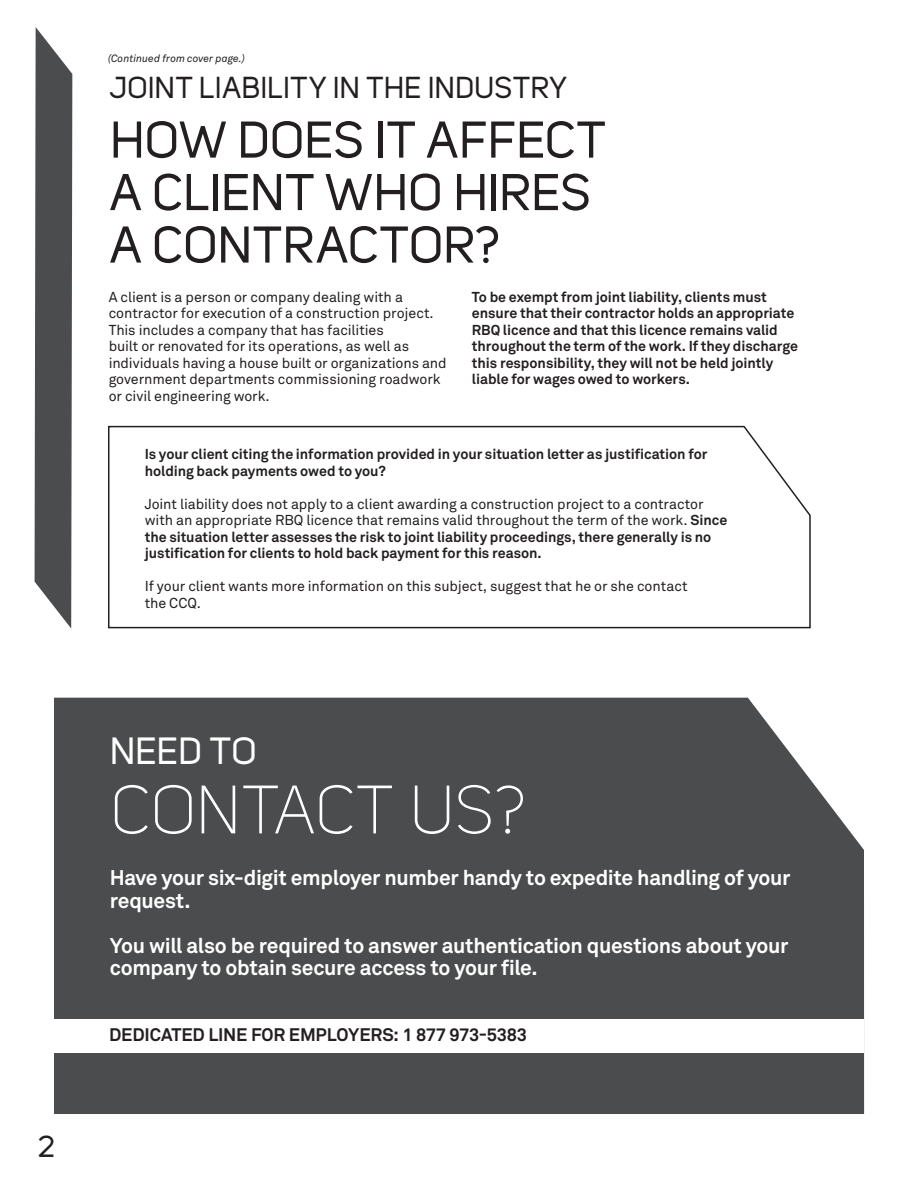
<style>
.page{position:relative;width:918px;height:1188px;background:#fff}
.page>*{position:absolute;margin:0;border:0;box-sizing:border-box;transform-origin:0 0}
.t1{font:300 67.5px "Uni Sans";letter-spacing:-.005em;color:#fff}
.t2{font:51px/52.5px "Uni Sans";letter-spacing:.005em;color:#231f20}
.t3{font:37.5px "Uni Sans";color:#fff}
.t4{font:30px "Uni Sans";letter-spacing:.005em;color:#231f20}
.t5{font:700 21px/22.5px "Akkurat Pro";letter-spacing:-.015em;color:#fff}
.t6{font:700 18px "Akkurat Pro";letter-spacing:-.01em;color:#231f20}
.t7{font:14.25px/16.5px "Akkurat Pro";letter-spacing:-.005em;color:#231f20}
.t8{font:700 14.25px/16.5px "Akkurat Pro";letter-spacing:-.005em;color:#231f20}
.t9{font:italic 10.5px "Akkurat Pro";letter-spacing:.005em;color:#231f20}
.s1{font-weight:700}
</style>
<div class="page">
<svg style="left:35px;top:27px;width:37px;height:602px"></svg>
<div style="left:54px;top:698px;width:810px;height:416px;background:#4b4c4d"></div>
<svg style="left:108px;top:425px;width:703px;height:204px"></svg>
<div style="left:54px;top:1020px;width:810px;height:33px;background:#fff"></div>
<h3 class="t4" style="left:38px;top:1129px;width:19px">2</h3>
<p class="t9" style="left:108px;top:52px;width:138px">(Continued from cover page.)</p>
<h3 class="t4" style="left:110px;top:71px;width:459px">JOINT LIABILITY IN THE INDUSTRY</h3>
<h2 class="t2" style="left:110px;top:114px;width:497px">HOW DOES IT AFFECT<br>A CLIENT WHO HIRES<br>A CONTRACTOR?</h2>
<p class="t7" style="left:109px;top:289px;width:340px">A client is a person or company dealing with a contractor for execution of a construction project.<br>This includes a company that has facilities<br>built or renovated for its operations, as well as individuals having a house built or organizations and government departments commissioning roadwork or civil engineering work.</p>
<p class="t8" style="left:472px;top:288px;width:328px">To be exempt from joint liability, clients must ensure that their contractor holds an appropriate RBQ licence and that this licence remains valid throughout the term of the work. If they discharge this responsibility, they will not be held jointly liable for wages owed to workers.</p>
<p class="t8" style="left:145px;top:446px;width:564px">Is your client citing the information provided in your situation letter as justification for holding back payments owed to you?</p>
<p class="t7" style="left:145px;top:496px;width:584px">Joint liability does not apply to a client awarding a construction project to a contractor with an appropriate RBQ licence that remains valid throughout the term of the work. <span class="s1">Since the situation letter assesses the risk to joint liability proceedings, there generally is no justification for clients to hold back payment for this reason.</span></p>
<p class="t7" style="left:145px;top:578px;width:544px">If your client wants more information on this subject, suggest that he or she contact the CCQ.</p>
<h3 class="t3" style="left:110px;top:730px;width:148px">NEED TO</h3>
<h1 class="t1" style="left:110px;top:771px;width:417px">CONTACT US?</h1>
<h3 class="t5" style="left:110px;top:866px;width:682px">Have your six-digit employer number handy to expedite handling of your request.</h3>
<h3 class="t5" style="left:110px;top:934px;width:680px">You will also be required to answer authentication questions about your company to obtain secure access to your file.</h3>
<p class="t6" style="left:109px;top:1024px;width:420px">DEDICATED LINE FOR EMPLOYERS: 1 877 973-5383</p>
</div>
